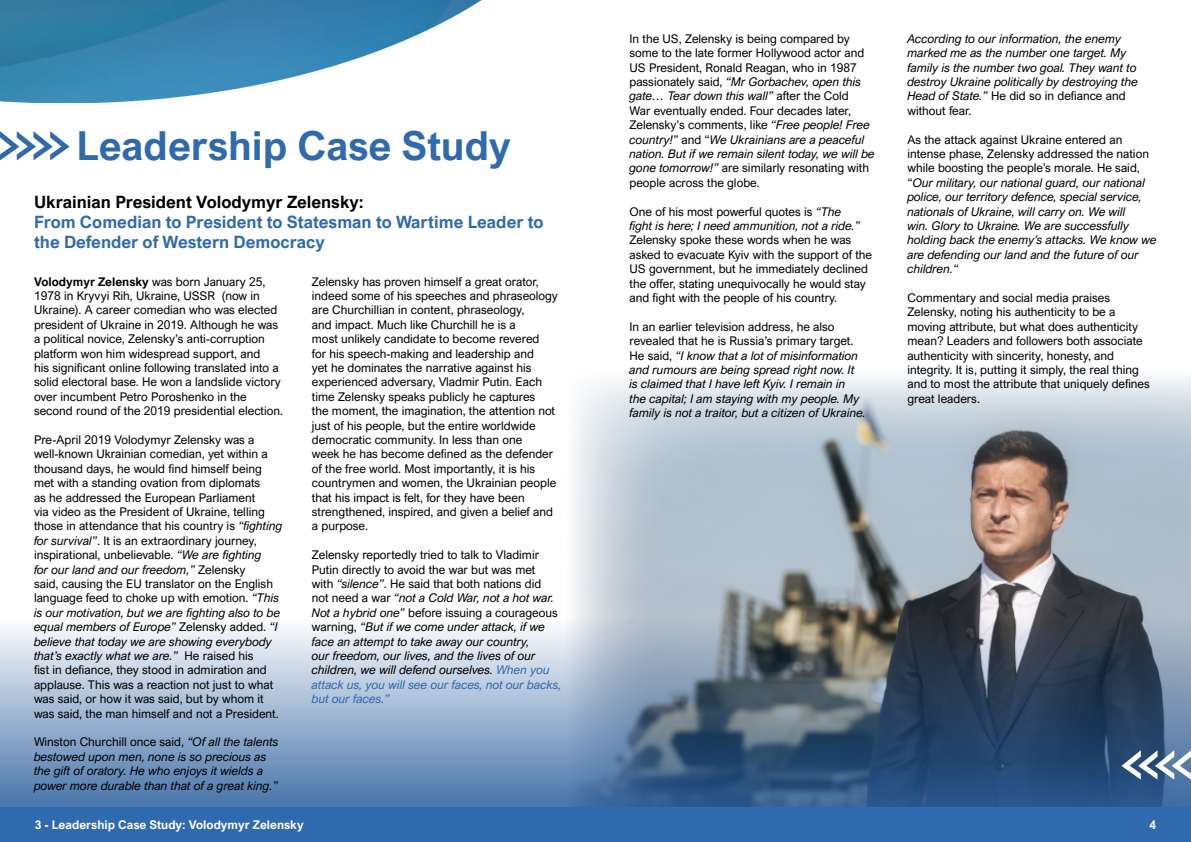
<style>
.page{position:relative;width:1191px;height:842px;background:#fff}
.page>*{position:absolute;margin:0;border:0;box-sizing:border-box;transform-origin:0 0}
.t1{font:700 40px "Arial Nova";color:#306aae}
.t2{font:700 17px/20.4px "Arial Nova";color:#306aae}
.t3{font:700 17px "Arial Nova";color:#000}
.t4{font:12px/14.4px "Arial Nova";color:#000}
.t5{font:italic 12px/14.4px "Arial Nova";color:#000}
.t6{font:700 12px "Arial Nova";color:#fff}
.s1{font-weight:700}
.s2{font-style:italic}
.s3{font-style:normal}
.s4{color:#306aae}
</style>
<div class="page">
<img style="left:573px;top:377px;width:618px;height:241px">
<svg style="left:0;top:618px;width:1191px;height:190px;background:#758ba6"></svg>
<img style="left:0;top:0;width:482px;height:103px">
<svg style="left:0;top:131px;width:69px;height:29px"></svg>
<svg style="left:1121px;top:750px;width:70px;height:30px"></svg>
<div style="left:0;top:808px;width:1191px;height:34px;background:#306aae"></div>
<h1 class="t1" style="left:77px;top:130px;width:436px">Leadership Case Study</h1>
<h2 class="t3" style="left:34px;top:195px;width:331px">Ukrainian President Volodymyr Zelensky:</h2>
<h2 class="t2" style="left:34px;top:213px;width:511px">From Comedian to President to Statesman to Wartime Leader to the Defender of Western Democracy</h2>
<p class="t4" style="left:34px;top:275px;width:251px"><span class="s1">Volodymyr Zelensky</span> was born January 25, 1978 in Kryvyi Rih, Ukraine, USSR (now in Ukraine). A career comedian who was elected president of Ukraine in 2019. Although he was a political novice, Zelensky’s anti-corruption platform won him widespread support, and<br>his significant online following translated into a solid electoral base. He won a landslide victory over incumbent Petro Poroshenko in the second round of the 2019 presidential election.</p>
<p class="t4" style="left:34px;top:433px;width:250px">Pre-April 2019 Volodymyr Zelensky was a well-known Ukrainian comedian, yet within a thousand days, he would find himself being met with a standing ovation from diplomats<br>as he addressed the European Parliament<br>via video as the President of Ukraine, telling those in attendance that his country is <span class="s2">“fighting for survival”</span>. It is an extraordinary journey, inspirational, unbelievable. <span class="s2">“We are fighting<br>for our land and our freedom,”</span> Zelensky<br>said, causing the EU translator on the English language feed to choke up with emotion. <span class="s2">“This is our motivation, but we are fighting also to be equal members of Europe”</span> Zelensky added. <span class="s2">“I believe that today we are showing everybody that’s exactly what we are.”</span> He raised his<br>fist in defiance, they stood in admiration and applause. This was a reaction not just to what was said, or how it was said, but by whom it was said, the man himself and not a President.</p>
<p class="t5" style="left:34px;top:735px;width:246px"><span class="s3">Winston Churchill once said,</span> “Of all the talents bestowed upon men, none is so precious as the gift of oratory. He who enjoys it wields a power more durable than that of a great king.”</p>
<p class="t4" style="left:312px;top:275px;width:247px">Zelensky has proven himself a great orator, indeed some of his speeches and phraseology are Churchillian in content, phraseology,<br>and impact. Much like Churchill he is a<br>most unlikely candidate to become revered<br>for his speech-making and leadership and<br>yet he dominates the narrative against his experienced adversary, Vladmir Putin. Each time Zelensky speaks publicly he captures<br>the moment, the imagination, the attention not just of his people, but the entire worldwide democratic community. In less than one<br>week he has become defined as the defender of the free world. Most importantly, it is his countrymen and women, the Ukrainian people that his impact is felt, for they have been strengthened, inspired, and given a belief and a purpose.</p>
<p class="t5" style="left:312px;top:548px;width:251px"><span class="s3">Zelensky reportedly tried to talk to Vladimir Putin directly to avoid the war but was met<br>with</span> “silence”<span class="s3">. He said that both nations did<br>not need a war</span> “not a Cold War, not a hot war.<br>Not a hybrid one” <span class="s3">before issuing a courageous warning,</span> “But if we come under attack, if we face an attempt to take away our country,<br>our freedom, our lives, and the lives of our children, we will defend ourselves. <span class="s4">When you attack us, you will see our faces, not our backs, but our faces.”</span></p>
<p class="t4" style="left:629px;top:32px;width:247px">In the US, Zelensky is being compared by some to the late former Hollywood actor and US President, Ronald Reagan, who in 1987 passionately said, <span class="s2">“Mr Gorbachev, open this gate… Tear down this wall”</span> after the Cold<br>War eventually ended. Four decades later, Zelensky’s comments, like <span class="s2">“Free people! Free country!”</span> and “<span class="s2">We Ukrainians are a peaceful nation. But if we remain silent today, we will be gone tomorrow!”</span> are similarly resonating with people across the globe.</p>
<p class="t5" style="left:629px;top:204px;width:232px"><span class="s3">One of his most powerful quotes is</span> “The fight is here; I need ammunition, not a ride.”</p>
<p class="t4" style="left:629px;top:234px;width:244px">Zelensky spoke these words when he was asked to evacuate Kyiv with the support of the US government, but he immediately declined the offer, stating unequivocally he would stay and fight with the people of his country.</p>
<p class="t5" style="left:629px;top:319px;width:238px"><span class="s3">In an earlier television address, he also revealed that he is Russia’s primary target.<br>He said,</span> “I know that a lot of misinformation and rumours are being spread right now. It<br>is claimed that I have left Kyiv. I remain in<br>the capital; I am staying with my people. My family is not a traitor, but a citizen of Ukraine.</p>
<p class="t5" style="left:907px;top:31px;width:232px">According to our information, the enemy marked me as the number one target. My family is the number two goal. They want to destroy Ukraine politically by destroying the Head of State.” <span class="s3">He did so in defiance and without fear.</span></p>
<p class="t5" style="left:907px;top:132px;width:251px"><span class="s3">As the attack against Ukraine entered an intense phase, Zelensky addressed the nation while boosting the people’s morale. He said, “</span>Our military, our national guard, our national police, our territory defence, special service, nationals of Ukraine, will carry on. We will<br>win. Glory to Ukraine. We are successfully holding back the enemy’s attacks. We know we are defending our land and the future of our children.“</p>
<p class="t4" style="left:907px;top:291px;width:244px">Commentary and social media praises Zelensky, noting his authenticity to be a moving attribute, but what does authenticity mean? Leaders and followers both associate authenticity with sincerity, honesty, and integrity. It is, putting it simply, the real thing and to most the attribute that uniquely defines great leaders.</p>
<p class="t6" style="left:35px;top:820px;width:270px">3 - Leadership Case Study: Volodymyr Zelensky</p>
<p class="t6" style="left:1149px;top:820px;width:8px">4</p>
</div>
